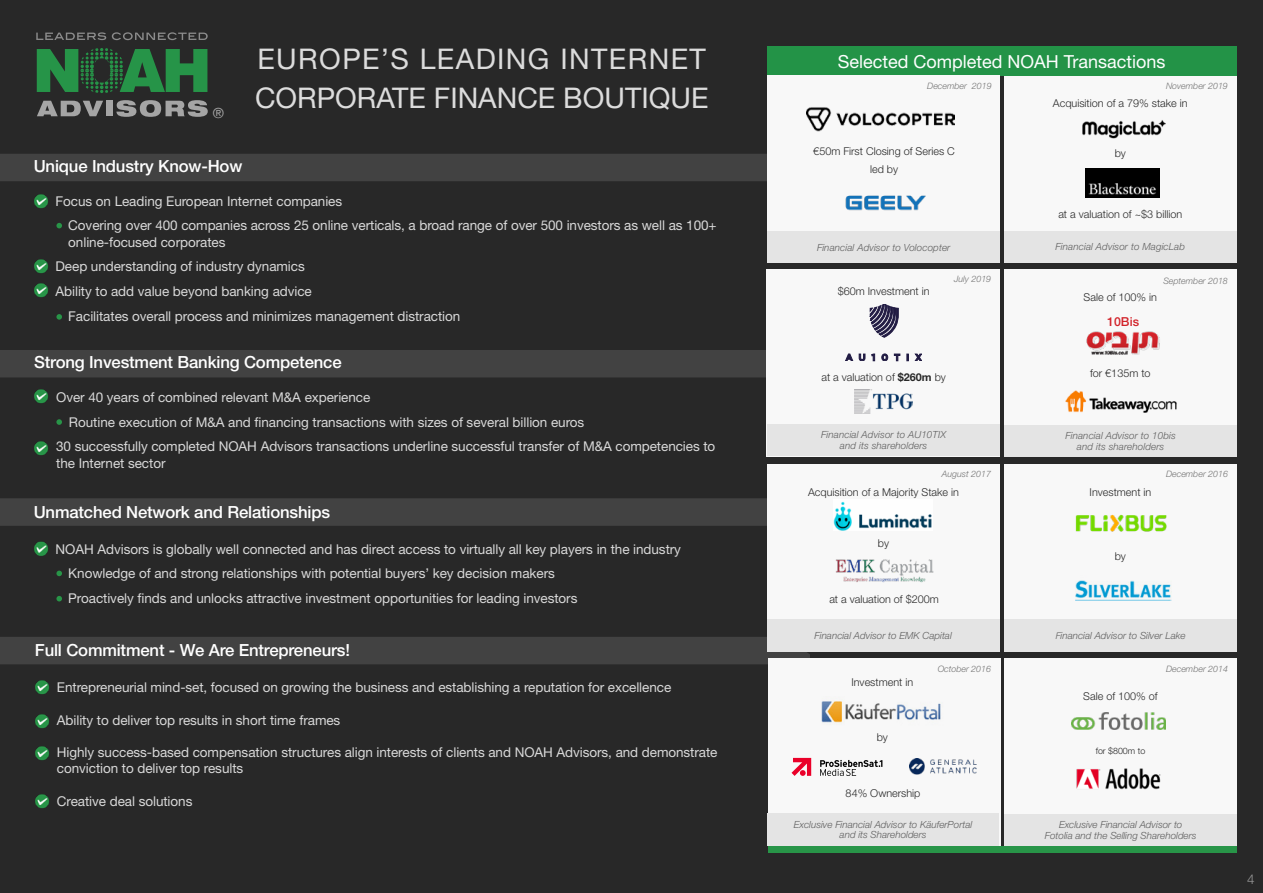
<style>
.page{position:relative;width:1263px;height:893px;background:#282828}
.page>*{position:absolute;margin:0;border:0;box-sizing:border-box;transform-origin:0 0}
.t1{font:28.5px/39px "Helvetica Neue LT Std";color:#dcdcdc}
.t2{font:18px "Helvetica Neue LT Std";color:#fefefe}
.t3{font:500 16.8px "Helvetica Neue LT Std";letter-spacing:-.01em;color:#fff}
.t4{font:13.95px "Helvetica Neue";color:#a5a5a5}
.t5{font:13.5px/24.8px "Helvetica Neue LT Std";letter-spacing:-.005em;color:#d9d9d9}
.t6{font:300 13.5px "Helvetica Neue LT Std";color:#989898}
.t7{font:500 12.45px "Helvetica Neue LT Std";color:#d2232a}
.t8{font:300 10.8px/18.5px "Helvetica Neue LT Std";color:#282828;text-align:center}
.t9{font:italic 300 9.9px/10.8px "Helvetica Neue LT Std";color:#5e5e5e;text-align:center}
.t10{font:italic 300 8.85px "Helvetica Neue LT Std";color:#747474}
.t11{font:300 8.85px "Helvetica Neue LT Std";color:#282828}
.s1{font-weight:700}
.s2{font-size:9.15px}
</style>
<div class="page">
<div style="left:768px;top:846px;width:468px;height:6px;background:#289548"></div>
<div style="left:0;top:498px;width:767px;height:28px;background:#424242"></div>
<div style="left:0;top:154px;width:768px;height:27px;background:#424242"></div>
<div style="left:0;top:637px;width:810px;height:27px;background:#424242"></div>
<div style="left:0;top:350px;width:767px;height:27px;background:#424242"></div>
<div style="left:1004px;top:76px;width:232px;height:187px;background:#f8f8f8"></div>
<div style="left:768px;top:659px;width:232px;height:187px;background:#f8f8f8"></div>
<div style="left:1004px;top:270px;width:232px;height:187px;background:#f8f8f8"></div>
<div style="left:767px;top:464px;width:232px;height:187px;background:#f8f8f8"></div>
<div style="left:1004px;top:659px;width:232px;height:187px;background:#f8f8f8"></div>
<div style="left:1004px;top:464px;width:232px;height:187px;background:#f8f8f8"></div>
<div style="left:767px;top:47px;width:469px;height:29px;background:#239347"></div>
<svg style="left:56px;top:223px;width:6px;height:5px"></svg>
<svg style="left:56px;top:314px;width:6px;height:6px"></svg>
<svg style="left:56px;top:571px;width:6px;height:5px"></svg>
<svg style="left:56px;top:596px;width:6px;height:5px"></svg>
<svg style="left:56px;top:419px;width:6px;height:6px"></svg>
<div style="left:1005px;top:814px;width:232px;height:32px;background:#e4e4e4"></div>
<img style="left:34px;top:389px;width:14px;height:15px">
<img style="left:34px;top:194px;width:14px;height:15px">
<img style="left:34px;top:441px;width:14px;height:15px">
<img style="left:34px;top:259px;width:14px;height:39px">
<img style="left:35px;top:680px;width:14px;height:15px">
<img style="left:34px;top:541px;width:14px;height:15px">
<img style="left:35px;top:714px;width:14px;height:15px">
<img style="left:35px;top:746px;width:14px;height:15px">
<img style="left:35px;top:794px;width:14px;height:15px">
<svg style="left:36px;top:32px;width:70px;height:8px"></svg>
<svg style="left:112px;top:32px;width:96px;height:8px"></svg>
<svg style="left:37px;top:48px;width:170px;height:45px"></svg>
<svg style="left:37px;top:101px;width:66px;height:15px"></svg>
<div style="left:106px;top:101px;width:6px;height:15px;background:#a5a5a5"></div>
<svg style="left:116px;top:100px;width:92px;height:17px"></svg>
<div style="left:767px;top:813px;width:232px;height:33px;background:#e4e4e4"></div>
<svg style="left:791px;top:758px;width:20px;height:18px"></svg>
<svg style="left:820px;top:760px;width:62px;height:16px"></svg>
<img style="left:909px;top:758px;width:68px;height:17px">
<img style="left:821px;top:701px;width:120px;height:22px">
<div style="left:1004px;top:619px;width:232px;height:32px;background:#e4e4e4"></div>
<div style="left:767px;top:619px;width:232px;height:32px;background:#e4e4e4"></div>
<img style="left:1076px;top:580px;width:95px;height:21px">
<img style="left:1075px;top:514px;width:92px;height:18px">
<img style="left:834px;top:502px;width:98px;height:28px">
<img style="left:835px;top:559px;width:99px;height:24px">
<div style="left:1004px;top:231px;width:232px;height:32px;background:#e4e4e4"></div>
<div style="left:1004px;top:426px;width:232px;height:31px;background:#e4e4e4"></div>
<img style="left:1065px;top:390px;width:112px;height:22px">
<img style="left:1086px;top:332px;width:74px;height:22px">
<img style="left:1082px;top:120px;width:84px;height:19px">
<img style="left:1086px;top:169px;width:73px;height:28px">
<div style="left:768px;top:269px;width:232px;height:187px;background:#f8f8f8"></div>
<div style="left:768px;top:425px;width:232px;height:31px;background:#e4e4e4"></div>
<svg style="left:870px;top:304px;width:28px;height:33px"></svg>
<svg style="left:845px;top:354px;width:8px;height:7px"></svg>
<svg style="left:859px;top:354px;width:6px;height:7px"></svg>
<svg style="left:872px;top:354px;width:3px;height:7px"></svg>
<svg style="left:882px;top:354px;width:6px;height:7px"></svg>
<svg style="left:894px;top:354px;width:6px;height:7px"></svg>
<svg style="left:915px;top:354px;width:7px;height:7px"></svg>
<img style="left:855px;top:390px;width:57px;height:24px">
<div style="left:768px;top:76px;width:232px;height:187px;background:#f8f8f8"></div>
<div style="left:768px;top:231px;width:232px;height:32px;background:#e4e4e4"></div>
<img style="left:845px;top:195px;width:81px;height:15px">
<img style="left:806px;top:107px;width:148px;height:25px">
<img style="left:1076px;top:768px;width:85px;height:22px">
<img style="left:1072px;top:712px;width:93px;height:18px">
<p class="t4" style="left:213px;top:103px;width:13px">®</p>
<h1 class="t1" style="left:255px;top:39px;width:455px">EUROPE’S LEADING INTERNET<br>CORPORATE FINANCE BOUTIQUE</h1>
<p class="t3" style="left:34px;top:156px;width:210px">Unique Industry Know-How</p>
<p class="t5" style="left:68px;top:188px;width:650px;text-indent:-13px">Focus on Leading European Internet companies<br>Covering over 400 companies across 25 online verticals, a broad range of over 500 investors as well as 100+</p>
<p class="t5" style="left:68px;top:229px;width:159px">online-focused corporates</p>
<p class="t5" style="left:56px;top:254px;width:251px">Deep understanding of industry dynamics</p>
<p class="t5" style="left:56px;top:279px;width:258px">Ability to add value beyond banking advice</p>
<p class="t5" style="left:68px;top:303px;width:394px">Facilitates overall process and minimizes management distraction</p>
<p class="t3" style="left:34px;top:352px;width:309px">Strong Investment Banking Competence</p>
<p class="t5" style="left:56px;top:385px;width:316px">Over 40 years of combined relevant M&amp;A experience</p>
<p class="t5" style="left:69px;top:409px;width:517px">Routine execution of M&amp;A and financing transactions with sizes of several billion euros</p>
<p class="t5" style="left:56px;top:434px;width:661px">30 successfully completed NOAH Advisors transactions underline successful transfer of M&amp;A competencies to</p>
<p class="t5" style="left:56px;top:450px;width:111px">the Internet sector</p>
<p class="t3" style="left:34px;top:502px;width:298px">Unmatched Network and Relationships</p>
<p class="t5" style="left:68px;top:536px;width:614px;text-indent:-13px">NOAH Advisors is globally well connected and has direct access to virtually all key players in the industry<br>Knowledge of and strong relationships with potential buyers’ key decision makers<br>Proactively finds and unlocks attractive investment opportunities for leading investors</p>
<p class="t3" style="left:35px;top:640px;width:317px">Full Commitment - We Are Entrepreneurs!</p>
<p class="t5" style="left:57px;top:675px;width:616px">Entrepreneurial mind-set, focused on growing the business and establishing a reputation for excellence</p>
<p class="t5" style="left:57px;top:707px;width:285px">Ability to deliver top results in short time frames</p>
<p class="t5" style="left:57px;top:744px;width:662px;line-height:16.2px">Highly success-based compensation structures align interests of clients and NOAH Advisors, and demonstrate conviction to deliver top results</p>
<p class="t5" style="left:57px;top:788px;width:137px">Creative deal solutions</p>
<h2 class="t2" style="left:838px;top:50px;width:329px">Selected Completed NOAH Transactions</h2>
<p class="t10" style="left:927px;top:81px;width:66px">December 2019</p>
<p class="t10" style="left:1166px;top:80px;width:63px">November 2019</p>
<p class="t8" style="left:1053px;top:93px;width:136px">Acquisition of a 79% stake in</p>
<p class="t8" style="left:813px;top:142px;width:143px">€50m First Closing of Series C led by</p>
<p class="t8" style="left:1115px;top:144px;width:13px">by</p>
<p class="t8" style="left:1058px;top:204px;width:126px">at a valuation of ~$3 billion</p>
<p class="t9" style="left:817px;top:241px;width:135px">Financial Advisor to Volocopter</p>
<p class="t9" style="left:1055px;top:241px;width:131px">Financial Advisor to MagicLab</p>
<p class="t8" style="left:838px;top:282px;width:93px">$60m Investment in</p>
<p class="t10" style="left:954px;top:274px;width:39px">July 2019</p>
<p class="t10" style="left:1163px;top:275px;width:66px">September 2018</p>
<p class="t8" style="left:1083px;top:288px;width:75px">Sale of 100% in</p>
<p class="t7" style="left:1107px;top:314px;width:33px">10Bis</p>
<p class="t8" style="left:821px;top:367px;width:126px">at a valuation of <span class="s1">$260m</span> by</p>
<p class="t8" style="left:1090px;top:364px;width:62px">for €135m to</p>
<p class="t9" style="left:821px;top:429px;width:126px">Financial Advisor to AU10TIX and its shareholders</p>
<p class="t9" style="left:1065px;top:430px;width:112px">Financial Advisor to 10bis and its shareholders</p>
<p class="t10" style="left:942px;top:469px;width:51px">August 2017</p>
<p class="t10" style="left:1166px;top:469px;width:63px">December 2016</p>
<p class="t8" style="left:808px;top:483px;width:152px">Acquisition of a Majority Stake in</p>
<p class="t8" style="left:1089px;top:483px;width:63px">Investment in</p>
<p class="t8" style="left:878px;top:534px;width:13px">by</p>
<p class="t8" style="left:829px;top:589px;width:111px">at a valuation of $200m</p>
<p class="t8" style="left:1115px;top:547px;width:13px">by</p>
<p class="t9" style="left:814px;top:630px;width:139px">Financial Advisor to EMK Capital</p>
<p class="t9" style="left:1056px;top:630px;width:131px"><span class="s2">F</span>inancial Advisor to Silver Lake</p>
<p class="t8" style="left:851px;top:673px;width:63px">Investment in</p>
<p class="t10" style="left:938px;top:663px;width:55px">October 2016</p>
<p class="t8" style="left:877px;top:728px;width:13px">by</p>
<p class="t8" style="left:846px;top:783px;width:76px">84% Ownership</p>
<p class="t9" style="left:794px;top:818px;width:180px">Exclusive Financial Advisor to KäuferPortal and its Shareholders</p>
<p class="t8" style="left:1083px;top:686px;width:76px">Sale of 100% of</p>
<p class="t10" style="left:1166px;top:663px;width:63px">December 2014</p>
<p class="t11" style="left:1096px;top:745px;width:51px">for $800m to</p>
<p class="t9" style="left:1045px;top:819px;width:153px">Exclusive Financial Advisor to<br>Fotolia and the Selling Shareholders</p>
<p class="t6" style="left:1247px;top:871px;width:9px">4</p>
</div>
